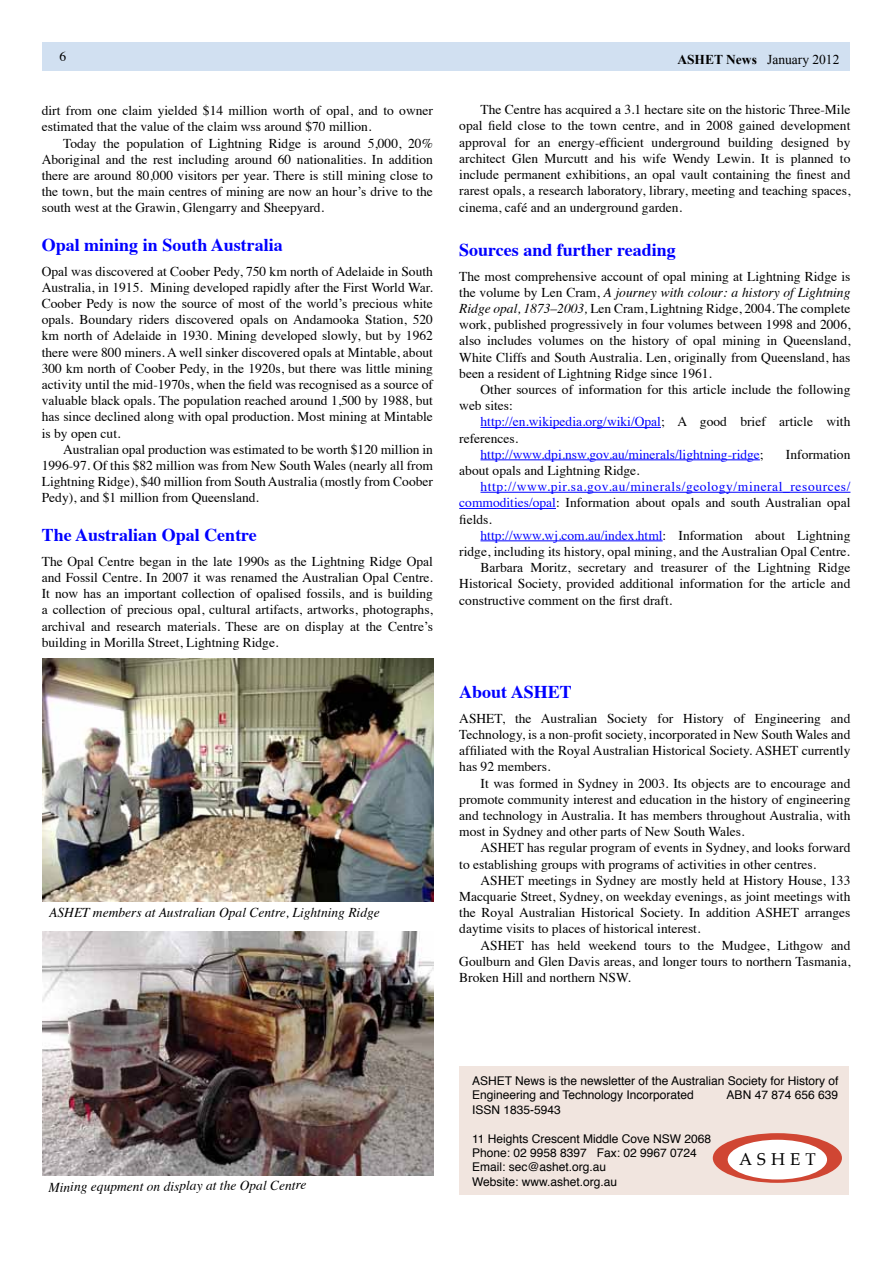
<style>
.page{position:relative;width:893px;height:1263px;background:#fff}
.page>*{position:absolute;margin:0;border:0;box-sizing:border-box;transform-origin:0 0}
.t1{font:700 18px "Times";color:#00f}
.t2{font:16.8px "Palatino";letter-spacing:.3em;color:#000}
.t3{font:13.5px/16.2px "Times";color:#000;text-align:justify}
.t4{font:13.5px/16.2px "Times";color:#00f;text-align:justify}
.t5{font:italic 13.5px "Times";color:#000}
.t6{font:13.5px "Times New Roman";color:#000}
.t7{font:12px/14.4px "Helvetica";color:#000}
.s1{font-weight:700}
.s2{font-style:italic}
.s3{color:#000}
</style>
<div class="page">
<div style="left:43px;top:43px;width:807px;height:28px;background:#d1e0f1"></div>
<div style="left:459px;top:1067px;width:390px;height:128px;background:#f1e5df"></div>
<div style="left:713px;top:1133px;width:129px;height:50px;background:#d04633;border-radius:50%"></div>
<div style="left:728px;top:1140px;width:99px;height:39px;background:#fff;border-radius:50%"></div>
<img style="left:43px;top:932px;width:391px;height:244px">
<hr style="left:480px;top:427px;width:181px;height:1px;background:#00f">
<hr style="left:480px;top:459px;width:280px;height:1px;background:#00f">
<hr style="left:480px;top:492px;width:370px;height:1px;background:#00f">
<hr style="left:459px;top:508px;width:97px;height:1px;background:#00f">
<hr style="left:480px;top:540px;width:183px;height:1px;background:#00f">
<img style="left:43px;top:658px;width:391px;height:244px">
<p class="t3" style="left:60px;top:47px;width:8px">6</p>
<p class="t6" style="left:677px;top:51px;width:164px"><span class="s1">ASHET News</span> January 2012</p>
<p class="t3" style="left:42px;top:101px;width:393px">dirt from one claim yielded $14 million worth of opal, and to owner estimated that the value of the claim wss around $70 million.</p>
<p class="t3" style="left:42px;top:134px;width:393px;text-indent:21px">Today the population of Lightning Ridge is around 5,000, 20% Aboriginal and the rest including around 60 nationalities. In addition there are around 80,000 visitors per year. There is still mining close to the town, but the main centres of mining are now an hour’s drive to the south west at the Grawin, Glengarry and Sheepyard.</p>
<h1 class="t1" style="left:42px;top:228px;width:243px">Opal mining in South Australia</h1>
<p class="t3" style="left:42px;top:262px;width:393px">Opal was discovered at Coober Pedy, 750 km north of Adelaide in South Australia, in 1915. Mining developed rapidly after the First World War.<br>Coober Pedy is now the source of most of the world’s precious white opals. Boundary riders discovered opals on Andamooka Station, 520 km north of Adelaide in 1930. Mining developed slowly, but by 1962 there were 800 miners. A well sinker discovered opals at Mintable, about 300 km north of Coober Pedy, in the 1920s, but there was little mining activity until the mid-1970s, when the field was recognised as a source of valuable black opals. The population reached around 1,500 by 1988, but has since declined along with opal production. Most mining at Mintable is by open cut.</p>
<p class="t3" style="left:42px;top:440px;width:393px;text-indent:21px">Australian opal production was estimated to be worth $120 million in 1996-97. Of this $82 million was from New South Wales (nearly all from Lightning Ridge), $40 million from South Australia (mostly from Coober Pedy), and $1 million from Queensland.</p>
<h1 class="t1" style="left:42px;top:518px;width:217px">The Australian Opal Centre</h1>
<p class="t3" style="left:42px;top:552px;width:393px">The Opal Centre began in the late 1990s as the Lightning Ridge Opal and Fossil Centre. In 2007 it was renamed the Australian Opal Centre.<br>It now has an important collection of opalised fossils, and is building a collection of precious opal, cultural artifacts, artworks, photographs, archival and research materials. These are on display at the Centre’s building in Morilla Street, Lightning Ridge.</p>
<p class="t5" style="left:49px;top:901px;width:332px">ASHET members at Australian Opal Centre, Lightning Ridge</p>
<p class="t3" style="left:459px;top:100px;width:393px;text-indent:21px">The Centre has acquired a 3.1 hectare site on the historic Three-Mile opal field close to the town centre, and in 2008 gained development approval for an energy-efficient underground building designed by architect Glen Murcutt and his wife Wendy Lewin. It is planned to include permanent exhibitions, an opal vault containing the finest and rarest opals, a research laboratory, library, meeting and teaching spaces, cinema, café and an underground garden.</p>
<h1 class="t1" style="left:459px;top:233px;width:218px">Sources and further reading</h1>
<p class="t3" style="left:459px;top:267px;width:393px">The most comprehensive account of opal mining at Lightning Ridge is the volume by Len Cram, <span class="s2">A journey with colour: a history of Lightning Ridge opal, 1873–2003,</span> Len Cram, Lightning Ridge, 2004. The complete work, published progressively in four volumes between 1998 and 2006, also includes volumes on the history of opal mining in Queensland, White Cliffs and South Australia. Len, originally from Queensland, has been a resident of Lightning Ridge since 1961.</p>
<p class="t3" style="left:459px;top:380px;width:393px;text-indent:21px">Other sources of information for this article include the following web sites:</p>
<p class="t4" style="left:480px;top:413px;width:371px">http://en.wikipedia.org/wiki/Opal<span class="s3">; A good brief article with</span></p>
<p class="t3" style="left:459px;top:429px;width:60px">references.</p>
<p class="t4" style="left:480px;top:445px;width:285px">http://www.dpi.nsw.gov.au/minerals/lightning-ridge<span class="s3">;</span></p>
<p class="t3" style="left:786px;top:445px;width:66px">Information</p>
<p class="t3" style="left:459px;top:461px;width:182px">about opals and Lightning Ridge.</p>
<p class="t4" style="left:459px;top:477px;width:393px;text-indent:21px">http://www.pir.sa.gov.au/minerals/geology/mineral_resources/ commodities/opal<span class="s3">: Information about opals and south Australian opal fields.</span></p>
<p class="t4" style="left:480px;top:526px;width:371px">http://www.wj.com.au/index.html<span class="s3">: Information about Lightning</span></p>
<p class="t3" style="left:459px;top:542px;width:392px">ridge, including its history, opal mining, and the Australian Opal Centre.</p>
<p class="t3" style="left:480px;top:558px;width:371px">Barbara Moritz, secretary and treasurer of the Lightning Ridge</p>
<p class="t3" style="left:459px;top:575px;width:393px">Historical Society, provided additional information for the article and</p>
<p class="t3" style="left:459px;top:591px;width:214px">constructive comment on the first draft.</p>
<h1 class="t1" style="left:459px;top:675px;width:114px">About ASHET</h1>
<p class="t3" style="left:459px;top:709px;width:393px">ASHET, the Australian Society for History of Engineering and Technology, is a non-profit society, incorporated in New South Wales and affiliated with the Royal Australian Historical Society. ASHET currently has 92 members.</p>
<p class="t3" style="left:459px;top:774px;width:393px;text-indent:21px">It was formed in Sydney in 2003. Its objects are to encourage and promote community interest and education in the history of engineering and technology in Australia. It has members throughout Australia, with most in Sydney and other parts of New South Wales.</p>
<p class="t3" style="left:459px;top:839px;width:393px;text-indent:21px">ASHET has regular program of events in Sydney, and looks forward to establishing groups with programs of activities in other centres.</p>
<p class="t3" style="left:459px;top:871px;width:393px;text-indent:21px">ASHET meetings in Sydney are mostly held at History House, 133<br>Macquarie Street, Sydney, on weekday evenings, as joint meetings with the Royal Australian Historical Society. In addition ASHET arranges daytime visits to places of historical interest.</p>
<p class="t3" style="left:459px;top:936px;width:393px;text-indent:21px">ASHET has held weekend tours to the Mudgee, Lithgow and Goulburn and Glen Davis areas, and longer tours to northern Tasmania, Broken Hill and northern NSW.</p>
<p class="t5" style="left:49px;top:1174px;width:260px">Mining equpment on display at the Opal Centre</p>
<p class="t7" style="left:472px;top:1074px;width:368px">ASHET News is the newsletter of the Australian Society for History of<br>Engineering and Technology Incorporated</p>
<p class="t7" style="left:727px;top:1088px;width:113px">ABN 47 874 656 639</p>
<p class="t7" style="left:472px;top:1103px;width:90px">ISSN 1835-5943</p>
<p class="t7" style="left:472px;top:1131px;width:241px">11 Heights Crescent Middle Cove NSW 2068<br>Phone: 02 9958 8397 Fax: 02 9967 0724<br>Email: sec@ashet.org.au<br>Website: www.ashet.org.au</p>
<p class="t2" style="left:739px;top:1145px;width:78px">ASHET</p>
</div>
